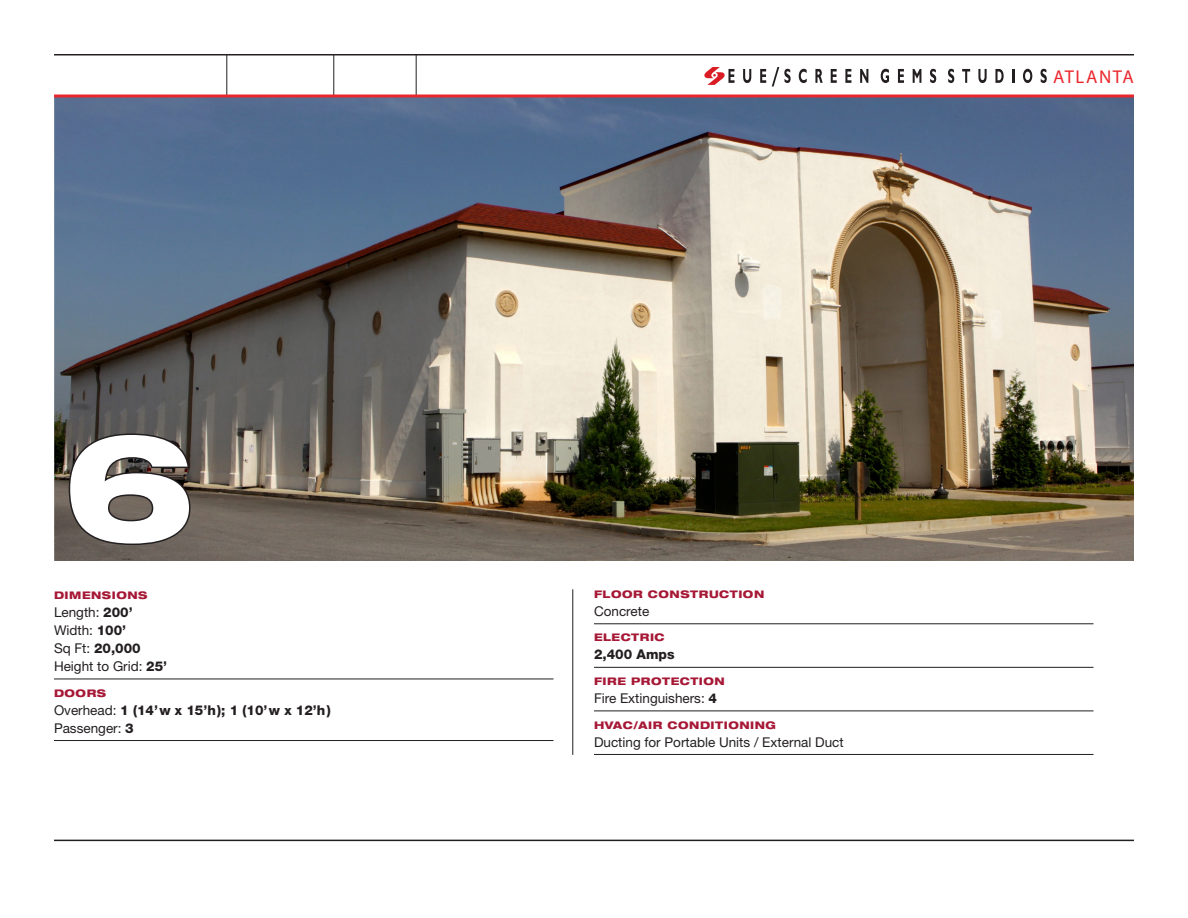
<style>
.page{position:relative;width:1188px;height:918px;background:#fff}
.page>*{position:absolute;margin:0;border:0;box-sizing:border-box;transform-origin:0 0}
.t1{font:800 expanded 150px "Helvetica Neue";color:#fff}
.t2{font:18.6px "Myriad Pro";letter-spacing:.09em;color:#e9282d}
.t3{font:13.5px "Helvetica Neue";color:#231f20}
.t4{font:800 13.5px "Helvetica Neue";color:#231f20}
.t5{font:800 expanded 10.5px "Helvetica Neue";letter-spacing:.05em;color:#a61836}
.s1{font-weight:800}
.s2{font-weight:400}
</style>
<div class="page">
<hr style="left:54px;top:679px;width:500px;height:1px;background:#231f20">
<hr style="left:54px;top:740px;width:500px;height:1px;background:#231f20">
<hr style="left:572px;top:589px;width:1px;height:166px;background:#231f20">
<img style="left:54px;top:98px;width:1080px;height:463px">
<svg style="left:67px;top:432px;width:125px;height:115px;background:#574f49"></svg>
<hr style="left:594px;top:623px;width:500px;height:1px;background:#231f20">
<hr style="left:594px;top:667px;width:500px;height:1px;background:#231f20">
<hr style="left:594px;top:711px;width:500px;height:1px;background:#231f20">
<hr style="left:594px;top:754px;width:500px;height:1px;background:#231f20">
<svg style="left:799px;top:69px;width:8px;height:14px"></svg>
<svg style="left:815px;top:69px;width:8px;height:14px"></svg>
<svg style="left:831px;top:69px;width:6px;height:14px"></svg>
<svg style="left:845px;top:69px;width:6px;height:14px"></svg>
<svg style="left:860px;top:69px;width:8px;height:14px"></svg>
<svg style="left:881px;top:69px;width:8px;height:14px"></svg>
<svg style="left:898px;top:69px;width:6px;height:14px"></svg>
<svg style="left:913px;top:69px;width:8px;height:14px"></svg>
<svg style="left:930px;top:69px;width:6px;height:14px"></svg>
<svg style="left:704px;top:68px;width:31px;height:17px"></svg>
<svg style="left:743px;top:69px;width:8px;height:14px"></svg>
<svg style="left:760px;top:69px;width:6px;height:14px"></svg>
<svg style="left:948px;top:69px;width:6px;height:14px"></svg>
<svg style="left:962px;top:69px;width:8px;height:14px"></svg>
<svg style="left:978px;top:69px;width:9px;height:14px"></svg>
<svg style="left:995px;top:69px;width:9px;height:14px"></svg>
<svg style="left:1012px;top:69px;width:2px;height:14px"></svg>
<svg style="left:1023px;top:69px;width:9px;height:14px"></svg>
<svg style="left:1041px;top:69px;width:6px;height:14px"></svg>
<svg style="left:772px;top:68px;width:19px;height:18px"></svg>
<hr style="left:54px;top:840px;width:1080px;height:1px;background:#231f20">
<hr style="left:226px;top:55px;width:1px;height:41px;background:#231f20">
<hr style="left:333px;top:55px;width:1px;height:41px;background:#231f20">
<hr style="left:54px;top:54px;width:1080px;height:2px;background:#231f20">
<hr style="left:416px;top:55px;width:1px;height:41px;background:#231f20">
<svg style="left:54px;top:94px;width:1080px;height:4px;background:#d84a52"></svg>
<p class="t1" style="left:63px;top:391px;width:135px">6</p>
<p class="t5" style="left:54px;top:589px;width:95px">DIMENSIONS</p>
<p class="t3" style="left:54px;top:604px;width:80px">Length: <span class="s1">200’</span></p>
<p class="t3" style="left:54px;top:622px;width:74px">Width: <span class="s1">100’</span></p>
<p class="t4" style="left:54px;top:640px;width:88px"><span class="s2">Sq Ft:</span> 20,000</p>
<p class="t3" style="left:54px;top:658px;width:115px">Height to Grid: <span class="s1">25’</span></p>
<p class="t5" style="left:54px;top:686px;width:54px">DOORS</p>
<p class="t4" style="left:54px;top:702px;width:278px"><span class="s2">Overhead:</span> 1 (14’w x 15’h); 1 (10’w x 12’h)</p>
<p class="t3" style="left:54px;top:720px;width:81px">Passenger: <span class="s1">3</span></p>
<p class="t5" style="left:594px;top:587px;width:172px">FLOOR CONSTRUCTION</p>
<p class="t3" style="left:594px;top:603px;width:57px">Concrete</p>
<p class="t5" style="left:594px;top:631px;width:72px">ELECTRIC</p>
<p class="t4" style="left:594px;top:647px;width:82px">2,400 Amps</p>
<p class="t5" style="left:594px;top:674px;width:132px">FIRE PROTECTION</p>
<p class="t3" style="left:594px;top:690px;width:125px">Fire Extinguishers: <span class="s1">4</span></p>
<p class="t5" style="left:594px;top:718px;width:184px">HVAC/AIR CONDITIONING</p>
<p class="t3" style="left:594px;top:734px;width:251px">Ducting for Portable Units / External Duct</p>
<p class="t2" style="left:1053px;top:65px;width:82px">ATLANTA</p>
</div>
